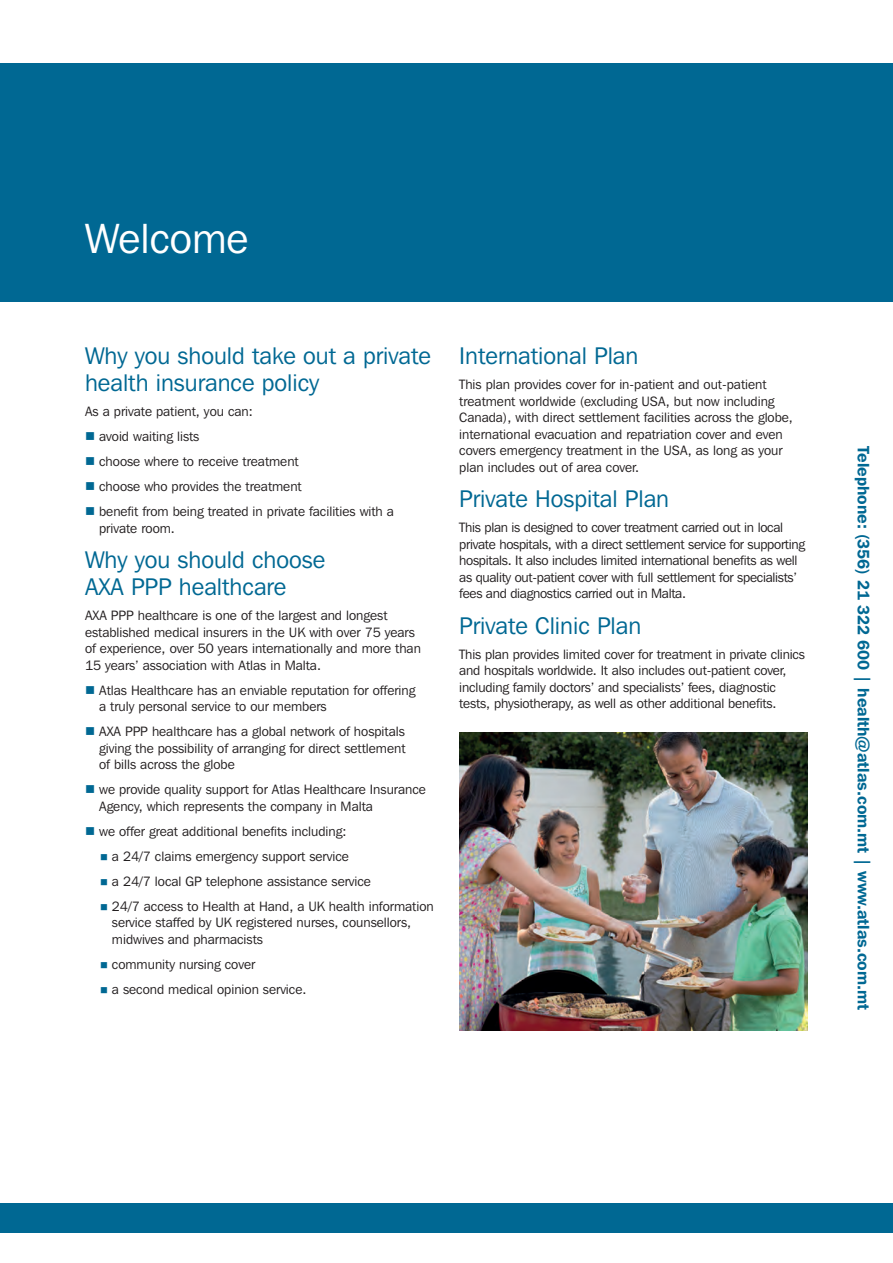
<style>
.page{position:relative;width:893px;height:1263px;background:#fff}
.page>*{position:absolute;margin:0;border:0;box-sizing:border-box;transform-origin:0 0}
.HEADINGS{font:42px "Franklin Gothic IT Cby BT";color:#fff}
.HEADINGS-2{font:24px/27px "Franklin Gothic IT Cby BT";color:#006893}
.t1{font:600 16.5px "Franklin Gothic IT Cby BT";color:#006893}
.COPY{font:13.5px/16.5px "Franklin Gothic IT Cby BT";color:#231f20}
.COPY-2{font:13.5px/16.5px "Franklin Gothic IT Cby BT";letter-spacing:-.02em;color:#231f20}
.s1{color:#006893}
</style>
<div class="page">
<div style="left:0;top:1203px;width:893px;height:30px;background:#006893"></div>
<div style="left:0;top:64px;width:893px;height:238px;background:#006893"></div>
<img style="left:459px;top:732px;width:349px;height:298px">
<p class="HEADINGS" style="left:85px;top:213px;width:165px">Welcome</p>
<p class="HEADINGS-2" style="left:85px;top:342px;width:347px">Why you should take out a private health insurance policy</p>
<p class="COPY" style="left:85px;top:403px;width:169px">As a private patient, you can:</p>
<p class="COPY" style="left:85px;top:428px;width:116px"><span class="s1">■</span> avoid waiting lists</p>
<p class="COPY" style="left:85px;top:453px;width:215px"><span class="s1">■</span> choose where to receive treatment</p>
<p class="COPY" style="left:85px;top:478px;width:218px"><span class="s1">■</span> choose who provides the treatment</p>
<p class="COPY" style="left:99px;top:503px;width:296px;text-indent:-14px"><span class="s1">■</span> benefit from being treated in private facilities with a private room.</p>
<p class="HEADINGS-2" style="left:85px;top:546px;width:242px">Why you should choose<br>AXA PPP healthcare</p>
<p class="COPY" style="left:85px;top:607px;width:337px">AXA PPP healthcare is one of the largest and longest established medical insurers in the UK with over 75 years of experience, over 50 years internationally and more than 15 years’ association with Atlas in Malta.</p>
<p class="COPY" style="left:99px;top:682px;width:318px;text-indent:-14px"><span class="s1">■</span> Atlas Healthcare has an enviable reputation for offering a truly personal service to our members</p>
<p class="COPY" style="left:99px;top:723px;width:308px;text-align:justify;text-indent:-14px"><span class="s1">■</span> AXA PPP healthcare has a global network of hospitals giving the possibility of arranging for direct settlement of bills across the globe</p>
<p class="COPY" style="left:99px;top:781px;width:328px;text-indent:-14px"><span class="s1">■</span> we provide quality support for Atlas Healthcare Insurance<br>Agency, which represents the company in Malta</p>
<p class="COPY" style="left:85px;top:823px;width:263px"><span class="s1">■</span> we offer great additional benefits including:</p>
<p class="COPY" style="left:100px;top:848px;width:250px"><span class="s1">■</span> a 24/7 claims emergency support service</p>
<p class="COPY" style="left:100px;top:873px;width:272px"><span class="s1">■</span> a 24/7 local GP telephone assistance service</p>
<p class="COPY" style="left:112px;top:898px;width:323px;text-indent:-12px"><span class="s1">■</span> 24/7 access to Health at Hand, a UK health information service staffed by UK registered nurses, counsellors, midwives and pharmacists</p>
<p class="COPY" style="left:100px;top:956px;width:157px"><span class="s1">■</span> community nursing cover</p>
<p class="COPY" style="left:100px;top:981px;width:208px"><span class="s1">■</span> a second medical opinion service.</p>
<p class="HEADINGS-2" style="left:459px;top:342px;width:181px">International Plan</p>
<p class="COPY" style="left:459px;top:376px;width:335px">This plan provides cover for in-patient and out-patient treatment worldwide (excluding USA, but now including Canada), with direct settlement facilities across the globe, international evacuation and repatriation cover and even covers emergency treatment in the USA, as long as your plan includes out of area cover.</p>
<p class="HEADINGS-2" style="left:459px;top:485px;width:211px">Private Hospital Plan</p>
<p class="COPY-2" style="left:459px;top:519px;width:347px">This plan is designed to cover treatment carried out in local private hospitals, with a direct settlement service for supporting hospitals. It also includes limited international benefits as well as quality out-patient cover with full settlement for specialists’ fees and diagnostics carried out in Malta.</p>
<p class="HEADINGS-2" style="left:459px;top:611px;width:184px">Private Clinic Plan</p>
<p class="COPY" style="left:459px;top:646px;width:347px">This plan provides limited cover for treatment in private clinics and hospitals worldwide. It also includes out-patient cover, including family doctors’ and specialists’ fees, diagnostic tests, physiotherapy, as well as other additional benefits.</p>
<p class="t1" style="left:874px;top:446px;width:565px;rotate:90deg">Telephone: (356) 21 322 600 | health@atlas.com.mt | www.atlas.com.mt</p>
</div>
